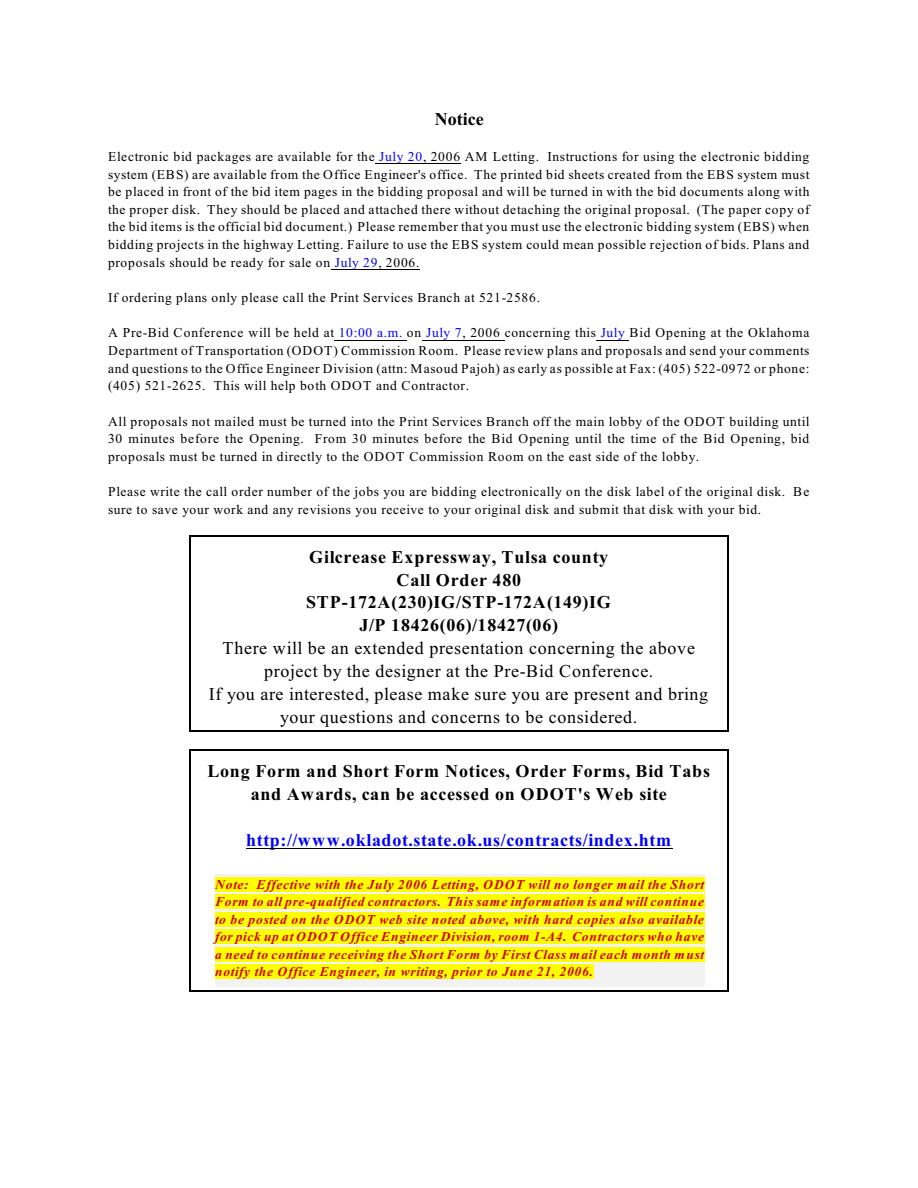
<style>
.page{position:relative;width:918px;height:1188px;background:#fff}
.page>*{position:absolute;margin:0;border:0;box-sizing:border-box;transform-origin:0 0}
.t1{font:18px/23.1px "Times New Roman";letter-spacing:.04em;color:#000;text-align:center}
.t2{font:700 18px/22.8px "Times New Roman";letter-spacing:.04em;color:#000;text-align:center}
.t3{font:700 18px "Times New Roman";letter-spacing:.03em;color:#00f}
.t4{font:13.5px/17.7px "Times New Roman";letter-spacing:.045em;color:#000;text-align:justify}
.t5{font:italic 700 13.5px/17.4px "Times New Roman";letter-spacing:.06em;color:#d10000;text-align:justify}
.s1{color:#00f}
</style>
<div class="page">
<hr style="left:189px;top:535px;width:1px;height:197px;background:#000">
<hr style="left:728px;top:535px;width:1px;height:197px;background:#000">
<hr style="left:189px;top:535px;width:540px;height:1px;background:#000">
<hr style="left:189px;top:730px;width:540px;height:2px;background:#000">
<hr style="left:189px;top:750px;width:1px;height:241px;background:#000">
<hr style="left:728px;top:750px;width:1px;height:241px;background:#000">
<hr style="left:189px;top:750px;width:540px;height:1px;background:#000">
<hr style="left:189px;top:990px;width:540px;height:1px;background:#000">
<hr style="left:375px;top:163px;width:86px;height:1px;background:#000">
<hr style="left:331px;top:269px;width:89px;height:1px;background:#000">
<hr style="left:335px;top:340px;width:72px;height:1px;background:#000">
<hr style="left:422px;top:340px;width:83px;height:1px;background:#000">
<hr style="left:597px;top:340px;width:32px;height:1px;background:#000">
<hr style="left:246px;top:848px;width:426px;height:1px;background:#000">
<div style="left:215px;top:875px;width:490px;height:112px;background:#f2f2f2"></div>
<div style="left:215px;top:877px;width:34px;height:15px;background:#ff0"></div>
<div style="left:249px;top:877px;width:302px;height:15px;background:#ff0"></div>
<div style="left:551px;top:877px;width:116px;height:15px;background:#ff0"></div>
<div style="left:667px;top:877px;width:38px;height:15px;background:#ff0"></div>
<div style="left:215px;top:894px;width:35px;height:15px;background:#ff0"></div>
<div style="left:250px;top:894px;width:335px;height:15px;background:#ff0"></div>
<div style="left:585px;top:894px;width:12px;height:15px;background:#ff0"></div>
<div style="left:597px;top:894px;width:108px;height:15px;background:#ff0"></div>
<div style="left:215px;top:912px;width:213px;height:15px;background:#ff0"></div>
<div style="left:428px;top:912px;width:277px;height:15px;background:#ff0"></div>
<div style="left:215px;top:929px;width:18px;height:15px;background:#ff0"></div>
<div style="left:233px;top:929px;width:105px;height:15px;background:#ff0"></div>
<div style="left:338px;top:929px;width:100px;height:15px;background:#ff0"></div>
<div style="left:438px;top:929px;width:267px;height:15px;background:#ff0"></div>
<div style="left:215px;top:947px;width:8px;height:15px;background:#ff0"></div>
<div style="left:223px;top:947px;width:46px;height:15px;background:#ff0"></div>
<div style="left:269px;top:947px;width:138px;height:15px;background:#ff0"></div>
<div style="left:407px;top:947px;width:298px;height:15px;background:#ff0"></div>
<div style="left:215px;top:964px;width:378px;height:15px;background:#ff0"></div>
<h1 class="t2" style="left:435px;top:110px;width:50px">Notice</h1>
<p class="t4" style="left:108px;top:149px;width:703px">Electronic bid packages are available for the <span class="s1">July 20</span>, 2006 AM Letting. Instructions for using the electronic bidding system (EBS) are available from the Office Engineer's office. The printed bid sheets created from the EBS system must be placed in front of the bid item pages in the bidding proposal and will be turned in with the bid documents along with the proper disk. They should be placed and attached there without detaching the original proposal. (The paper copy of the bid items is the official bid document.) Please remember that you must use the electronic bidding system (EBS) when bidding projects in the highway Letting. Failure to use the EBS system could mean possible rejection of bids. Plans and proposals should be ready for sale on <span class="s1">July 29</span>, 2006.</p>
<p class="t4" style="left:108px;top:290px;width:434px">If ordering plans only please call the Print Services Branch at 521-2586.</p>
<p class="t4" style="left:108px;top:325px;width:703px">A Pre-Bid Conference will be held at <span class="s1">10:00 a.m.</span> on <span class="s1">July 7</span>, 2006 concerning this <span class="s1">July</span> Bid Opening at the Oklahoma Department of Transportation (ODOT) Commission Room. Please review plans and proposals and send your comments and questions to the Office Engineer Division (attn: Masoud Pajoh) as early as possible at Fax: (405) 522-0972 or phone: (405) 521-2625. This will help both ODOT and Contractor.</p>
<p class="t4" style="left:108px;top:413px;width:703px">All proposals not mailed must be turned into the Print Services Branch off the main lobby of the ODOT building until 30 minutes before the Opening. From 30 minutes before the Bid Opening until the time of the Bid Opening, bid proposals must be turned in directly to the ODOT Commission Room on the east side of the lobby.</p>
<p class="t4" style="left:108px;top:484px;width:703px">Please write the call order number of the jobs you are bidding electronically on the disk label of the original disk. Be sure to save your work and any revisions you receive to your original disk and submit that disk with your bid.</p>
<h1 class="t2" style="left:306px;top:547px;width:306px">Gilcrease Expressway, Tulsa county<br>Call Order 480<br>STP-172A(230)IG/STP-172A(149)IG<br>J/P 18426(06)/18427(06)</h1>
<h1 class="t1" style="left:209px;top:638px;width:501px">There will be an extended presentation concerning the above project by the designer at the Pre-Bid Conference.<br>If you are interested, please make sure you are present and bring your questions and concerns to be considered.</h1>
<h1 class="t2" style="left:207px;top:762px;width:504px">Long Form and Short Form Notices, Order Forms, Bid Tabs and Awards, can be accessed on ODOT's Web site</h1>
<h1 class="t3" style="left:246px;top:834px;width:426px">http://www.okladot.state.ok.us/contracts/index.htm</h1>
<p class="t5" style="left:215px;top:877px;width:491px">Note: Effective with the July 2006 Letting, ODOT will no longer mail the Short Form to all pre-qualified contractors. This same information is and will continue to be posted on the ODOT web site noted above, with hard copies also available for pick up at ODOT Office Engineer Division, room 1-A4. Contractors who have a need to continue receiving the Short Form by First Class mail each month must notify the Office Engineer, in writing, prior to June 21, 2006.</p>
</div>
